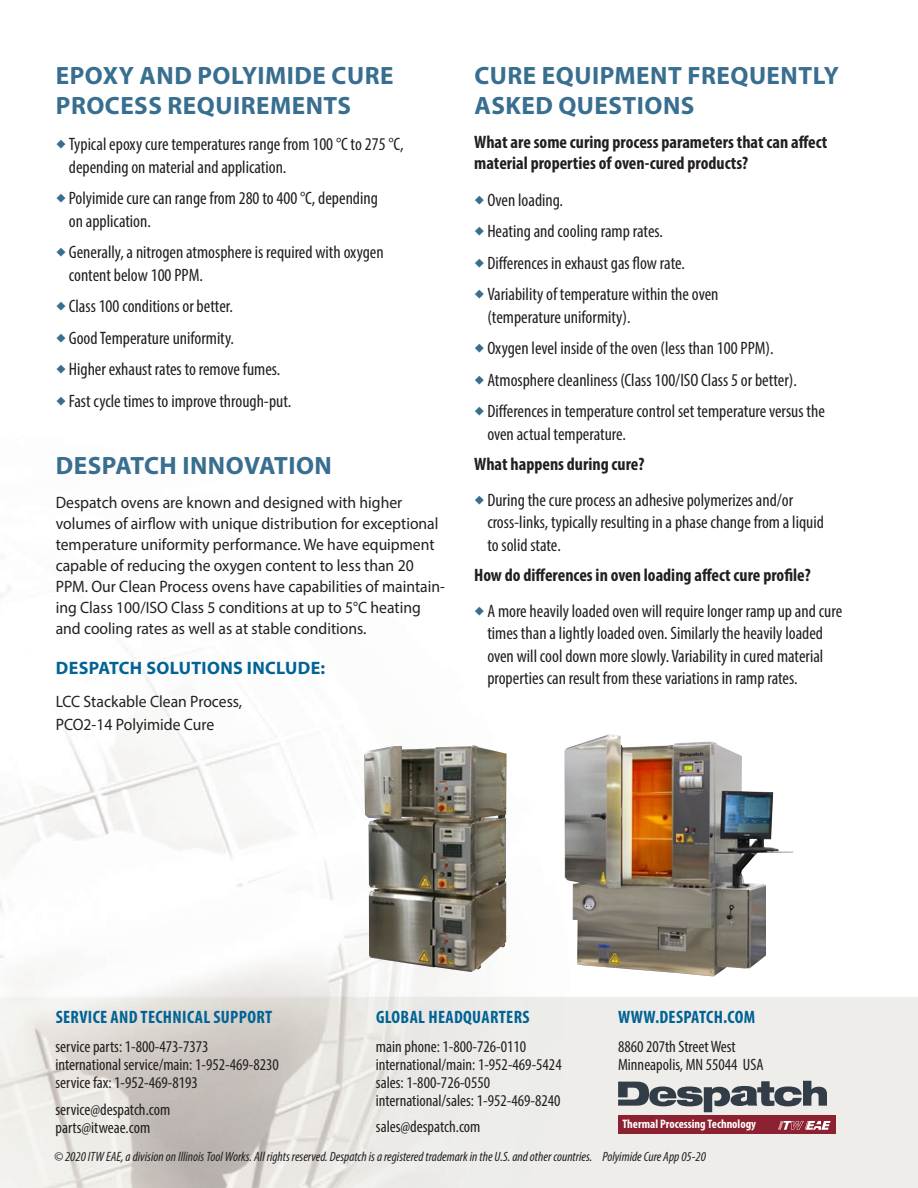
<style>
.page{position:relative;width:918px;height:1188px;background:#fff}
.page>*{position:absolute;margin:0;border:0;box-sizing:border-box;transform-origin:0 0}
.t1{font:700 25.2px/29.7px "Myriad Pro";letter-spacing:.02em;color:#386e8f}
.t2{font:condensed 18px/22.5px "Myriad Pro";color:#231f20}
.t3{font:700 condensed 18px/21px "Myriad Pro";color:#231f20}
.t4{font:700 condensed 18px "Myriad Pro";letter-spacing:.02em;color:#016395}
.t5{font:700 18px "Myriad Pro";letter-spacing:.02em;color:#016395}
.t6{font:16.5px/21px "Myriad Pro";color:#231f20;scale:.95 1}
.t7{font:condensed 16.5px/18px "Myriad Pro";color:#231f20}
.t8{font:italic condensed 13.5px "Myriad Pro";color:#231f20}
.t9{font:700 condensed 12.3px "Myriad Pro";color:#fff}
.s1{color:#386e8f}
</style>
<div class="page">
<img style="left:0;top:586px;width:918px;height:602px">
<div style="left:618px;top:1116px;width:217px;height:18px;background:#8b2131"></div>
<svg style="left:778px;top:1121px;width:53px;height:9px"></svg>
<svg style="left:618px;top:1081px;width:209px;height:31px"></svg>
<img style="left:364px;top:745px;width:143px;height:227px">
<img style="left:564px;top:734px;width:229px;height:242px">
<h1 class="t1" style="left:56px;top:60px;width:339px">EPOXY AND POLYIMIDE CURE<br>PROCESS REQUIREMENTS</h1>
<p class="t2" style="left:69px;top:133px;width:336px;text-indent:-13px"><span class="s1">◆</span> Typical epoxy cure temperatures range from 100 °C to 275 °C, depending on material and application.</p>
<p class="t2" style="left:69px;top:187px;width:311px;text-indent:-13px"><span class="s1">◆</span> Polyimide cure can range from 280 to 400 °C, depending on application.</p>
<p class="t2" style="left:69px;top:241px;width:316px;text-indent:-13px"><span class="s1">◆</span> Generally, a nitrogen atmosphere is required with oxygen content below 100 PPM.</p>
<p class="t2" style="left:56px;top:295px;width:179px"><span class="s1">◆</span> Class 100 conditions or better.</p>
<p class="t2" style="left:56px;top:326px;width:180px"><span class="s1">◆</span> Good Temperature uniformity.</p>
<p class="t2" style="left:56px;top:358px;width:226px"><span class="s1">◆</span> Higher exhaust rates to remove fumes.</p>
<p class="t2" style="left:56px;top:389px;width:237px"><span class="s1">◆</span> Fast cycle times to improve through-put.</p>
<h1 class="t1" style="left:56px;top:450px;width:277px">DESPATCH INNOVATION</h1>
<p class="t6" style="left:56px;top:492px;width:411px">Despatch ovens are known and designed with higher volumes of airflow with unique distribution for exceptional temperature uniformity performance. We have equipment capable of reducing the oxygen content to less than 20<br>PPM. Our Clean Process ovens have capabilities of maintain&shy;ing Class 100/ISO Class 5 conditions at up to 5°C heating and cooling rates as well as at stable conditions.</p>
<p class="t5" style="left:56px;top:657px;width:271px">DESPATCH SOLUTIONS INCLUDE:</p>
<p class="t6" style="left:56px;top:690px;width:198px;line-height:22.5px">LCC Stackable Clean Process,<br>PCO2-14 Polyimide Cure</p>
<h1 class="t1" style="left:474px;top:60px;width:366px">CURE EQUIPMENT FREQUENTLY<br>ASKED QUESTIONS</h1>
<p class="t3" style="left:474px;top:132px;width:355px">What are some curing process parameters that can affect material properties of oven-cured products?</p>
<p class="t2" style="left:474px;top:188px;width:90px"><span class="s1">◆</span> Oven loading.</p>
<p class="t2" style="left:474px;top:220px;width:190px"><span class="s1">◆</span> Heating and cooling ramp rates.</p>
<p class="t2" style="left:474px;top:251px;width:212px"><span class="s1">◆</span> Differences in exhaust gas flow rate.</p>
<p class="t2" style="left:487px;top:283px;width:233px;text-indent:-13px"><span class="s1">◆</span> Variability of temperature within the oven (temperature uniformity).</p>
<p class="t2" style="left:474px;top:337px;width:301px"><span class="s1">◆</span> Oxygen level inside of the oven (less than 100 PPM).</p>
<p class="t2" style="left:474px;top:368px;width:324px"><span class="s1">◆</span> Atmosphere cleanliness (Class 100/ISO Class 5 or better).</p>
<p class="t2" style="left:487px;top:400px;width:339px;text-indent:-13px"><span class="s1">◆</span> Differences in temperature control set temperature versus the oven actual temperature.</p>
<p class="t3" style="left:474px;top:453px;width:172px">What happens during cure?</p>
<p class="t2" style="left:487px;top:488px;width:338px;text-indent:-13px"><span class="s1">◆</span> During the cure process an adhesive polymerizes and/or cross-links, typically resulting in a phase change from a liquid to solid state.</p>
<p class="t3" style="left:474px;top:564px;width:338px">How do differences in oven loading affect cure profile?</p>
<p class="t2" style="left:487px;top:599px;width:356px;text-indent:-13px"><span class="s1">◆</span> A more heavily loaded oven will require longer ramp up and cure times than a lightly loaded oven. Similarly the heavily loaded oven will cool down more slowly. Variability in cured material properties can result from these variations in ramp rates.</p>
<p class="t4" style="left:56px;top:1006px;width:218px">SERVICE AND TECHNICAL SUPPORT</p>
<p class="t7" style="left:56px;top:1037px;width:225px">service parts: 1-800-473-7373<br>international service/main: 1-952-469-8230 service fax: 1-952-469-8193</p>
<p class="t7" style="left:56px;top:1100px;width:116px">service@despatch.com parts@itweae.com</p>
<p class="t4" style="left:376px;top:1006px;width:155px">GLOBAL HEADQUARTERS</p>
<p class="t7" style="left:376px;top:1037px;width:187px">main phone: 1-800-726-0110 international/main: 1-952-469-5424 sales: 1-800-726-0550 international/sales: 1-952-469-8240</p>
<p class="t7" style="left:376px;top:1118px;width:106px">sales@despatch.com</p>
<p class="t4" style="left:618px;top:1006px;width:139px">WWW.DESPATCH.COM</p>
<p class="t7" style="left:618px;top:1037px;width:147px">8860 207th Street West<br>Minneapolis, MN 55044 USA</p>
<p class="t9" style="left:622px;top:1117px;width:135px">Thermal Processing Technology</p>
<p class="t8" style="left:54px;top:1148px;width:654px">© 2020 ITW EAE, a division on Illinois Tool Works. All rights reserved. Despatch is a registered trademark in the U.S. and other countries. Polyimide Cure App 05-20</p>
</div>
